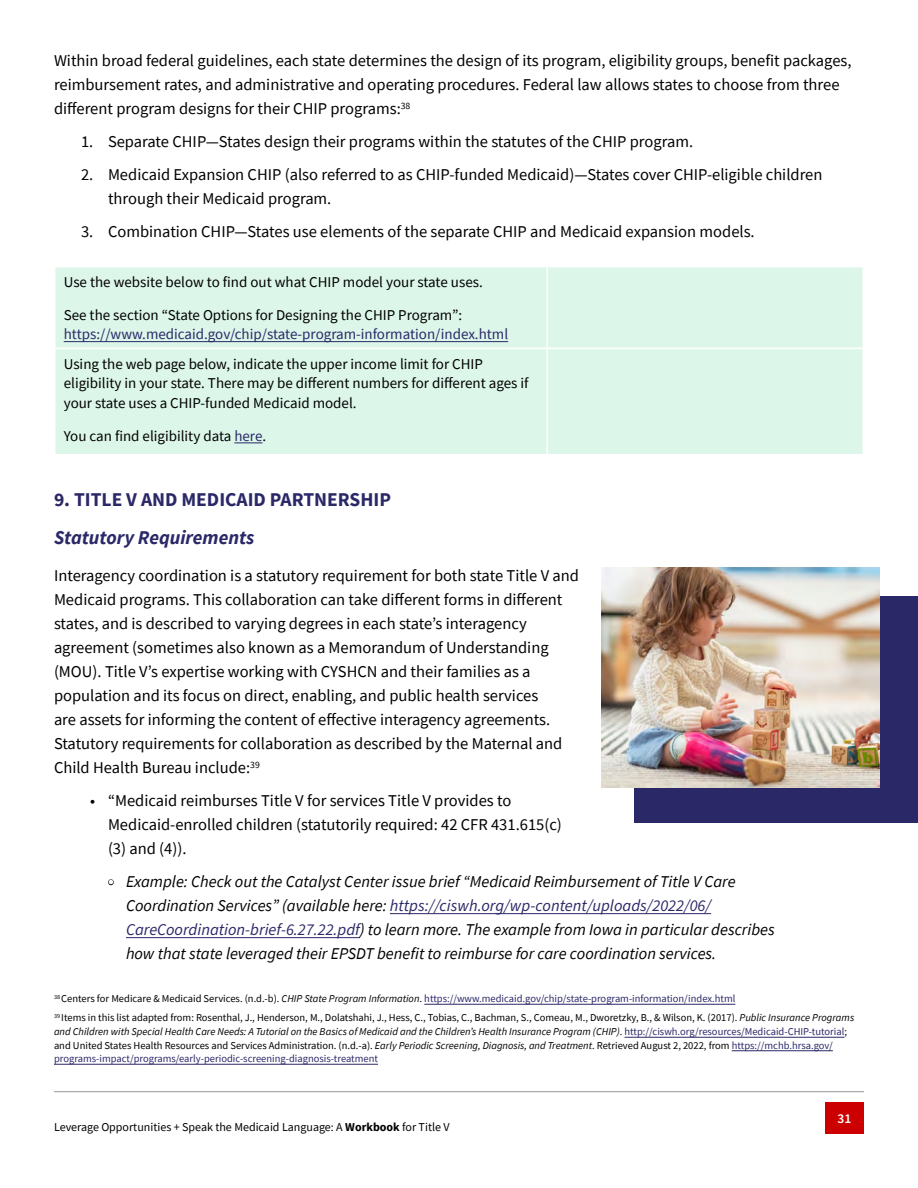
<style>
.page{position:relative;width:918px;height:1188px;background:#fff}
.page>*{position:absolute;margin:0;border:0;box-sizing:border-box;transform-origin:0 0}
.t1{font:700 19.5px "Source Sans Pro";color:#2b2868}
.t2{font:italic 700 19.5px "Source Sans Pro";color:#2b2868}
.Body_text{font:16.5px/24px "Source Sans Pro";color:#000}
.t3{font:italic 16.5px/24px "Source Sans Pro";color:#000}
.Question_text{font:15px/19.5px "Source Sans Pro";color:#000}
.Question_text-2{font:15px/19.5px "Source Sans Pro";color:#2b2868}
.t4{font:600 13.5px "Source Sans Pro";color:#fff}
.t5{font:12px "Source Sans Pro";color:#000}
.Footnote{font:10.5px/13.5px "Source Sans Pro";color:#000}
.Footnote-2{font:10.5px "Source Sans Pro";color:#2b2868}
.s1{color:#000}
.s2{color:#2b2868}
.s3{font-style:normal;font-size:19.5px}
.s4{font-style:italic;color:#000}
.s5{font-style:italic}
.s6{font-weight:700}
</style>
<div class="page">
<div style="left:825px;top:1103px;width:39px;height:31px;background:#c00"></div>
<hr style="left:54px;top:1091px;width:810px;height:1px;background:#939598">
<hr style="left:390px;top:913px;width:321px;height:1px;background:#2b2868">
<hr style="left:126px;top:937px;width:234px;height:1px;background:#2b2868">
<div style="left:56px;top:267px;width:806px;height:187px;background:#dcf6e9"></div>
<hr style="left:546px;top:267px;width:2px;height:81px;background:#fff">
<hr style="left:54px;top:348px;width:493px;height:1px;background:#fff">
<hr style="left:547px;top:348px;width:317px;height:1px;background:#fff">
<hr style="left:546px;top:349px;width:2px;height:105px;background:#fff">
<hr style="left:64px;top:341px;width:444px;height:1px;background:#2b2868">
<svg style="left:234px;top:442px;width:28px;height:1px"></svg>
<hr style="left:424px;top:1004px;width:311px;height:1px;background:#2b2868">
<hr style="left:625px;top:1037px;width:219px;height:1px;background:#2b2868">
<hr style="left:732px;top:1050px;width:101px;height:1px;background:#2b2868">
<hr style="left:54px;top:1064px;width:324px;height:1px;background:#2b2868">
<div style="left:634px;top:596px;width:284px;height:227px;background:#2b2868"></div>
<img style="left:602px;top:567px;width:277px;height:220px">
<p class="Body_text" style="left:54px;top:49px;width:799px">Within broad federal guidelines, each state determines the design of its program, eligibility groups, benefit packages, reimbursement rates, and administrative and operating procedures. Federal law allows states to choose from three different program designs for their CHIP programs:<sup>38</sup></p>
<p class="Body_text" style="left:81px;top:130px;width:614px">1. Separate CHIP—States design their programs within the statutes of the CHIP program.</p>
<p class="Body_text" style="left:108px;top:163px;width:716px;text-indent:-27px">2. Medicaid Expansion CHIP (also referred to as CHIP-funded Medicaid)—States cover CHIP-eligible children through their Medicaid program.</p>
<p class="Body_text" style="left:81px;top:220px;width:675px">3. Combination CHIP—States use elements of the separate CHIP and Medicaid expansion models.</p>
<p class="Question_text" style="left:64px;top:272px;width:421px">Use the website below to find out what CHIP model your state uses.</p>
<p class="Question_text-2" style="left:64px;top:305px;width:446px"><span class="s1">See the section “State Options for Designing the CHIP Program”: </span>https://www.medicaid.gov/chip/state-program-information/index.html</p>
<p class="Question_text" style="left:64px;top:354px;width:466px">Using the web page below, indicate the upper income limit for CHIP eligibility in your state. There may be different numbers for different ages if your state uses a CHIP-funded Medicaid model.</p>
<p class="Question_text" style="left:64px;top:426px;width:204px">You can find eligibility data <span class="s2">here</span>.</p>
<h1 class="t1" style="left:54px;top:487px;width:338px">9. TITLE V AND MEDICAID PARTNERSHIP</h1>
<h2 class="t2" style="left:54px;top:524px;width:202px">Statutory Requirements</h2>
<p class="Body_text" style="left:54px;top:564px;width:526px">Interagency coordination is a statutory requirement for both state Title V and Medicaid programs. This collaboration can take different forms in different states, and is described to varying degrees in each state’s interagency agreement (sometimes also known as a Memorandum of Understanding (MOU). Title V’s expertise working with CYSHCN and their families as a population and its focus on direct, enabling, and public health services<br>are assets for informing the content of effective interagency agreements.<br>Statutory requirements for collaboration as described by the Maternal and Child Health Bureau include:<sup>39</sup></p>
<p class="Body_text" style="left:108px;top:789px;width:455px;text-indent:-18px">• “Medicaid reimburses Title V for services Title V provides to<br>Medicaid-enrolled children (statutorily required: 42 CFR 431.615(c) (3) and (4)).</p>
<p class="t3" style="left:126px;top:870px;width:650px;text-indent:-18px"><span class="s3">•</span> Example: Check out the Catalyst Center issue brief “Medicaid Reimbursement of Title V Care Coordination Services” (available here: <span class="s2">https://ciswh.org/wp-content/uploads/2022/06/ CareCoordination-brief-6.27.22.pdf</span>) to learn more. The example from Iowa in particular describes how that state leveraged their EPSDT benefit to reimburse for care coordination services.</p>
<p class="Footnote-2" style="left:54px;top:992px;width:683px"><sup>38</sup> <span class="s1">Centers for Medicare &amp; Medicaid Services. (n.d.-b).</span> <span class="s4">CHIP State Program Information</span><span class="s1">.</span> https://www.medicaid.gov/chip/state-program-information/index.html</p>
<p class="Footnote" style="left:54px;top:1011px;width:802px"><sup>39</sup> Items in this list adapted from: Rosenthal, J., Henderson, M., Dolatshahi, J., Hess, C., Tobias, C., Bachman, S., Comeau, M., Dworetzky, B., &amp; Wilson, K. (2017). <span class="s5">Public Insurance Programs and Children with Special Health Care Needs: A Tutorial on the Basics of Medicaid and the Children’s Health Insurance Program (CHIP)</span>. <span class="s2">http://ciswh.org/resources/Medicaid-CHIP-tutorial</span>; and United States Health Resources and Services Administration. (n.d.-a). <span class="s5">Early Periodic Screening, Diagnosis, and Treatment</span>. Retrieved August 2, 2022, from <span class="s2">https://mchb.hrsa.gov/ programs-impact/programs/early-periodic-screening-diagnosis-treatment</span></p>
<p class="t5" style="left:54px;top:1120px;width:397px">Leverage Opportunities + Speak the Medicaid Language: A <span class="s6">Workbook</span> for Title V</p>
<p class="t4" style="left:838px;top:1110px;width:15px">31</p>
</div>
